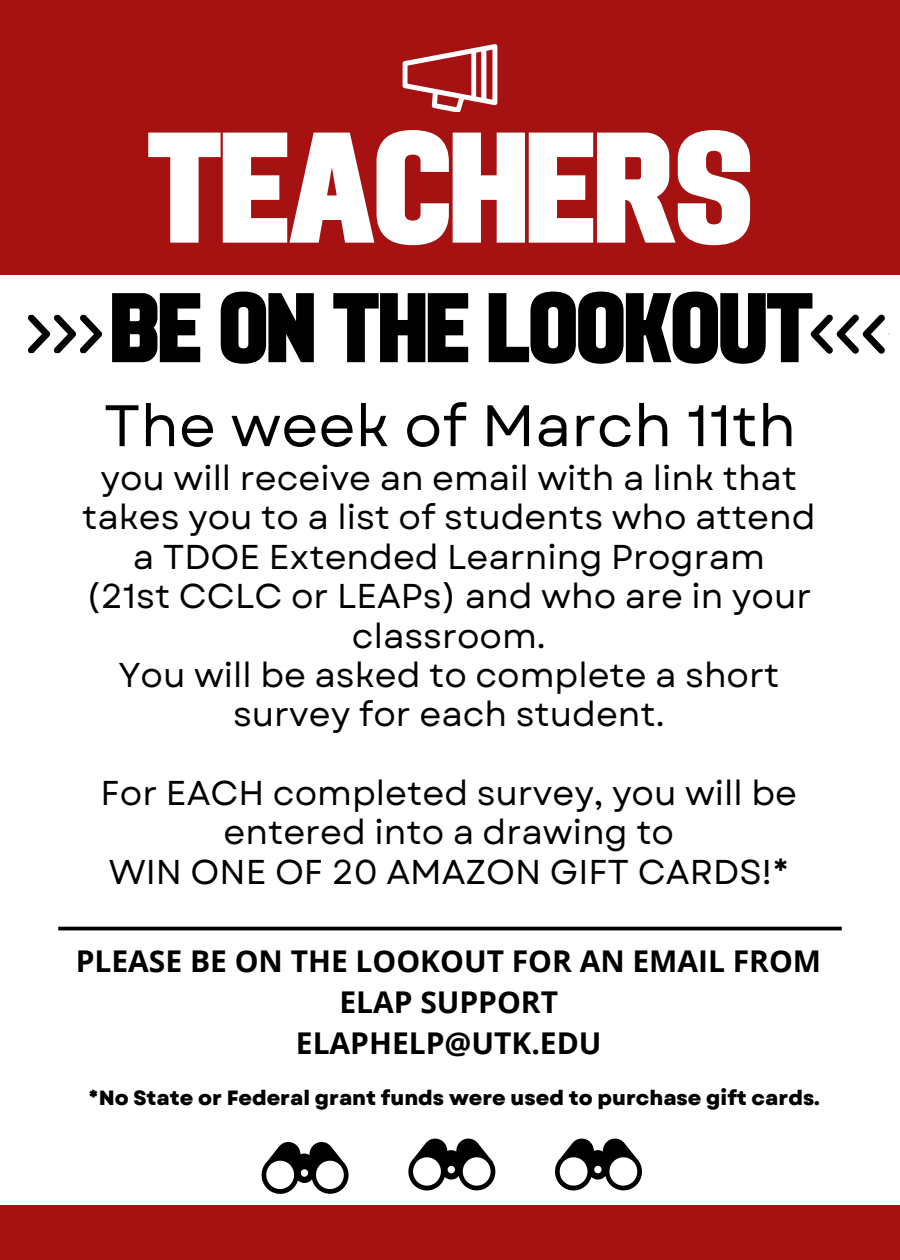
<style>
.page{position:relative;width:900px;height:1260px;background:#fff}
.page>*{position:absolute;margin:0;border:0;box-sizing:border-box;transform-origin:0 0}
.t1{font:157.25px "Adirek Sans 900";letter-spacing:-.015em;color:#fff}
.t2{font:98.5px "Adirek Sans 900";letter-spacing:-.015em;color:#000}
.t3{font:58.5px "Garet";color:#000}
.t4{font:34.5px/39.5px "Garet";color:#000;text-align:center}
.t5{font:700 30px/41.2px "Open Sans";color:#000;text-align:center}
.t6{font:800 20.5px "Garet";color:#000}
</style>
<div class="page">
<svg style="left:28px;top:314px;width:74px;height:40px"></svg>
<svg style="left:810px;top:314px;width:79px;height:40px"></svg>
<div style="left:0;top:0;width:900px;height:275px;background:#a51211"></div>
<div style="left:0;top:1206px;width:900px;height:54px;background:#a51211"></div>
<hr style="left:58px;top:927px;width:784px;height:3px;background:#000">
<svg style="left:403px;top:44px;width:94px;height:68px"></svg>
<svg style="left:408px;top:1139px;width:87px;height:52px"></svg>
<svg style="left:555px;top:1139px;width:87px;height:52px"></svg>
<svg style="left:262px;top:1142px;width:87px;height:52px"></svg>
<h1 class="t1" style="left:147px;top:96px;width:608px">TEACHERS</h1>
<p class="t2" style="left:110px;top:271px;width:705px">BE ON THE LOOKOUT</p>
<p class="t3" style="left:104px;top:384px;width:694px">The week of March 11th</p>
<h2 class="t4" style="left:82px;top:458px;width:735px">you will receive an email with a link that takes you to a list of students who attend a TDOE Extended Learning Program<br>(21st CCLC or LEAPs) and who are in your classroom.<br>You will be asked to complete a short survey for each student.</h2>
<p class="t4" style="left:101px;top:773px;width:698px">For EACH completed survey, you will be entered into a drawing to<br>WIN ONE OF 20 AMAZON GIFT CARDS!*</p>
<h4 class="t5" style="left:76px;top:939px;width:747px">PLEASE BE ON THE LOOKOUT FOR AN EMAIL FROM<br>ELAP SUPPORT<br>ELAPHELP@UTK.EDU</h4>
<h3 class="t6" style="left:89px;top:1084px;width:733px">*No State or Federal grant funds were used to purchase gift cards.</h3>
</div>
